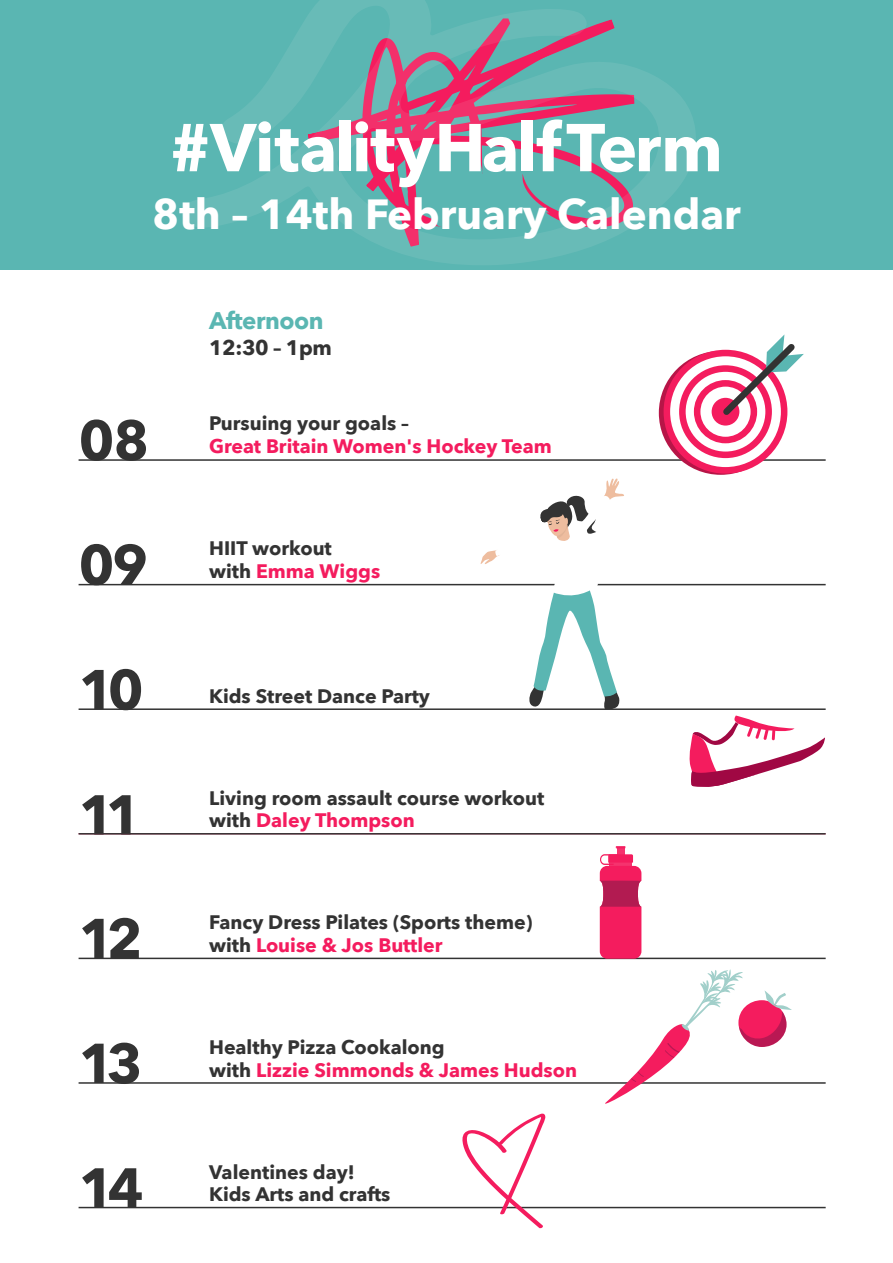
<style>
.page{position:relative;width:893px;height:1263px;background:#fff}
.page>*{position:absolute;margin:0;border:0;box-sizing:border-box;transform-origin:0 0}
.t1{font:700 66.9px "Avenir Next";letter-spacing:-.02em;color:#fff}
.t2{font:700 55.5px "Avenir Next";letter-spacing:-.12em;color:#333}
.t3{font:700 42px "Avenir Next";color:#fff}
.t4{font:700 24px "Avenir Next";letter-spacing:-.02em;color:#5ab6b2}
.t5{font:700 21px "Avenir Next";letter-spacing:-.02em;color:#333}
.t6{font:700 19.5px/22.5px "Avenir Next";color:#333}
.t7{font:700 19.5px/22.5px "Avenir Next";color:#f41c5e}
.s1{color:#f41c5e}
.s2{color:#333}
</style>
<div class="page">
<hr style="left:79px;top:459px;width:747px;height:2px;background:#333">
<hr style="left:79px;top:584px;width:747px;height:1px;background:#333">
<hr style="left:79px;top:708px;width:747px;height:2px;background:#333">
<hr style="left:79px;top:833px;width:747px;height:1px;background:#333">
<hr style="left:79px;top:958px;width:747px;height:1px;background:#333">
<hr style="left:79px;top:1082px;width:747px;height:2px;background:#333">
<hr style="left:79px;top:1207px;width:747px;height:1px;background:#333">
<div style="left:0;top:0;width:893px;height:269px;background:#5ab6b2"></div>
<svg style="left:183px;top:0;width:513px;height:265px"></svg>
<svg style="left:462px;top:1113px;width:83px;height:116px"></svg>
<div style="left:617px;top:848px;width:7px;height:7px;background:#f5336e"></div>
<svg style="left:616px;top:846px;width:9px;height:2px"></svg>
<svg style="left:480px;top:478px;width:145px;height:231px"></svg>
<svg style="left:600px;top:854px;width:192px;height:250px"></svg>
<svg style="left:689px;top:715px;width:136px;height:72px"></svg>
<div style="left:659px;top:351px;width:124px;height:124px;border:7px solid #b71547;border-radius:50%"></div>
<svg style="left:667px;top:353px;width:117px;height:117px"></svg>
<div style="left:664px;top:350px;width:123px;height:124px;border:7px solid #f41c5e;border-radius:50%"></div>
<div style="left:679px;top:365px;width:93px;height:93px;border:7px solid #f41c5e;border-radius:50%"></div>
<div style="left:694px;top:380px;width:63px;height:63px;border:7px solid #f41c5e;border-radius:50%"></div>
<div style="left:712px;top:398px;width:27px;height:28px;background:#f41c5e;border-radius:50%"></div>
<svg style="left:717px;top:334px;width:87px;height:87px"></svg>
<h1 class="t1" style="left:170px;top:119px;width:554px">#VitalityHalfTerm</h1>
<h3 class="t3" style="left:152px;top:197px;width:590px">8th – 14th February Calendar</h3>
<h2 class="t2" style="left:79px;top:417px;width:72px">08</h2>
<p class="t4" style="left:209px;top:310px;width:116px">Afternoon</p>
<p class="t5" style="left:209px;top:338px;width:124px">12:30 – 1pm</p>
<p class="t6" style="left:209px;top:414px;width:201px">Pursuing your goals –</p>
<p class="t7" style="left:209px;top:436px;width:344px">Great Britain Women's Hockey Team</p>
<h2 class="t2" style="left:79px;top:541px;width:71px">09</h2>
<p class="t6" style="left:209px;top:539px;width:173px">HIIT workout<br>with <span class="s1">Emma Wiggs</span></p>
<h2 class="t2" style="left:79px;top:666px;width:67px">10</h2>
<h2 class="t2" style="left:79px;top:791px;width:64px">11</h2>
<h2 class="t2" style="left:79px;top:915px;width:65px">12</h2>
<h2 class="t2" style="left:79px;top:1040px;width:65px">13</h2>
<h2 class="t2" style="left:79px;top:1164px;width:67px">14</h2>
<p class="t6" style="left:209px;top:686px;width:222px">Kids Street Dance Party</p>
<p class="t6" style="left:209px;top:788px;width:337px">Living room assault course workout with <span class="s1">Daley Thompson</span></p>
<p class="t6" style="left:209px;top:913px;width:325px">Fancy Dress Pilates (Sports theme) with <span class="s1">Louise &amp; Jos Buttler</span></p>
<p class="t7" style="left:209px;top:1037px;width:369px"><span class="s2">Healthy Pizza Cookalong<br>with</span> Lizzie Simmonds &amp; James Hudson</p>
<p class="t6" style="left:209px;top:1162px;width:183px">Valentines day!<br>Kids Arts and crafts</p>
</div>
